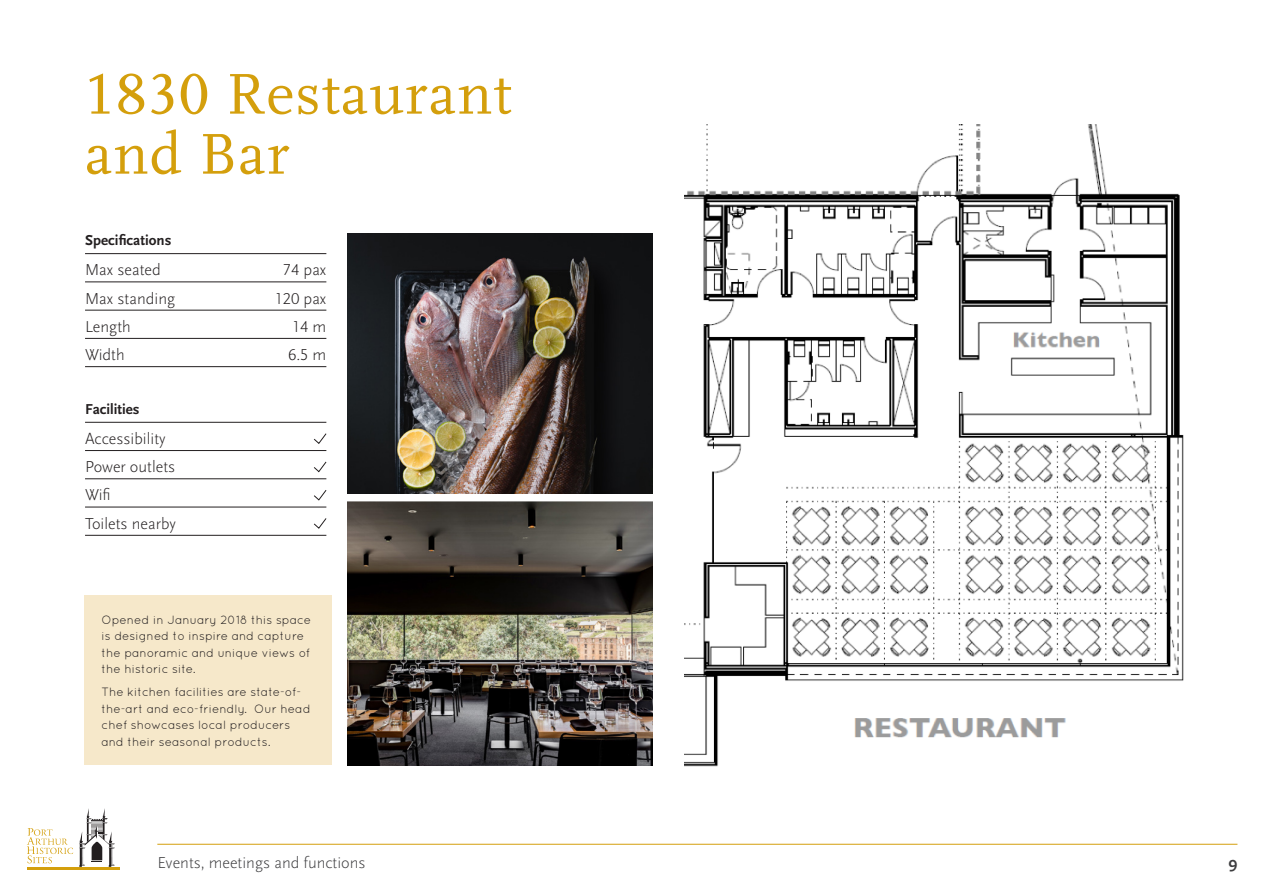
<style>
.page{position:relative;width:1263px;height:893px;background:#fff}
.page>*{position:absolute;margin:0;border:0;box-sizing:border-box;transform-origin:0 0}
.Venue_Name{font:60px/60px "Scala Offc";letter-spacing:.02em;color:#d49f0c}
.Specs{font:300 16.5px "Scala Sans OT";color:#231f20}
.t1{font:300 16.5px "Scala Sans OT";color:#3d3d3f}
.t2{font:700 16.5px "Scala Sans OT";color:#3d3d3f}
.t3{font:700 15px "Scala Sans OT";color:#231f20}
.Venue_Blurb{font:12px/16.5px "Quicksand";color:#231f20}
</style>
<div class="page">
<svg style="left:27px;top:828px;width:46px;height:35px"></svg>
<hr style="left:27px;top:867px;width:92px;height:3px;background:#d49f0c">
<svg style="left:79px;top:808px;width:36px;height:59px"></svg>
<hr style="left:157px;top:844px;width:1080px;height:1px;background:#d49f0c">
<hr style="left:85px;top:253px;width:241px;height:1px;background:#231f20">
<hr style="left:85px;top:281px;width:241px;height:1px;background:#231f20">
<hr style="left:85px;top:310px;width:241px;height:1px;background:#231f20">
<hr style="left:85px;top:338px;width:241px;height:1px;background:#231f20">
<hr style="left:85px;top:366px;width:241px;height:1px;background:#231f20">
<hr style="left:85px;top:422px;width:241px;height:1px;background:#231f20">
<hr style="left:85px;top:450px;width:241px;height:1px;background:#231f20">
<hr style="left:85px;top:478px;width:241px;height:1px;background:#231f20">
<hr style="left:85px;top:507px;width:241px;height:1px;background:#231f20">
<hr style="left:85px;top:535px;width:241px;height:1px;background:#231f20">
<svg style="left:314px;top:433px;width:13px;height:11px"></svg>
<svg style="left:314px;top:461px;width:13px;height:12px"></svg>
<svg style="left:314px;top:490px;width:13px;height:11px"></svg>
<svg style="left:314px;top:518px;width:13px;height:11px"></svg>
<img style="left:348px;top:234px;width:305px;height:259px">
<img style="left:348px;top:502px;width:305px;height:263px">
<img style="left:685px;top:125px;width:499px;height:642px">
<div style="left:85px;top:595px;width:247px;height:98px;background:#f6e8ca"></div>
<div style="left:85px;top:668px;width:247px;height:97px;background:#f6e8ca"></div>
<p class="Venue_Name" style="left:85px;top:66px;width:428px">1830 Restaurant and Bar</p>
<p class="t3" style="left:85px;top:232px;width:88px">Specifications</p>
<p class="Specs" style="left:85px;top:261px;width:77px">Max seated</p>
<p class="Specs" style="left:283px;top:261px;width:45px">74 pax</p>
<p class="Specs" style="left:85px;top:289px;width:92px">Max standing</p>
<p class="Specs" style="left:275px;top:289px;width:53px">120 pax</p>
<p class="Specs" style="left:85px;top:318px;width:47px">Length</p>
<p class="Specs" style="left:292px;top:318px;width:36px">14 m</p>
<p class="Specs" style="left:85px;top:346px;width:41px">Width</p>
<p class="Specs" style="left:288px;top:346px;width:40px">6.5 m</p>
<p class="t3" style="left:85px;top:400px;width:56px">Facilities</p>
<p class="Specs" style="left:85px;top:430px;width:82px">Accessibility</p>
<p class="Specs" style="left:85px;top:458px;width:92px">Power outlets</p>
<p class="Specs" style="left:85px;top:486px;width:27px">Wifi</p>
<p class="Specs" style="left:85px;top:514px;width:92px">Toilets nearby</p>
<p class="Venue_Blurb" style="left:102px;top:611px;width:211px">Opened in January 2018 this space is designed to inspire and capture the panoramic and unique views of the historic site.</p>
<p class="Venue_Blurb" style="left:102px;top:684px;width:211px">The kitchen facilities are state-of&shy;the-art and eco-friendly. Our head chef showcases local producers and their seasonal products.</p>
<h2 class="t1" style="left:157px;top:854px;width:210px">Events, meetings and functions</h2>
<h2 class="t2" style="left:1228px;top:854px;width:10px">9</h2>
</div>
